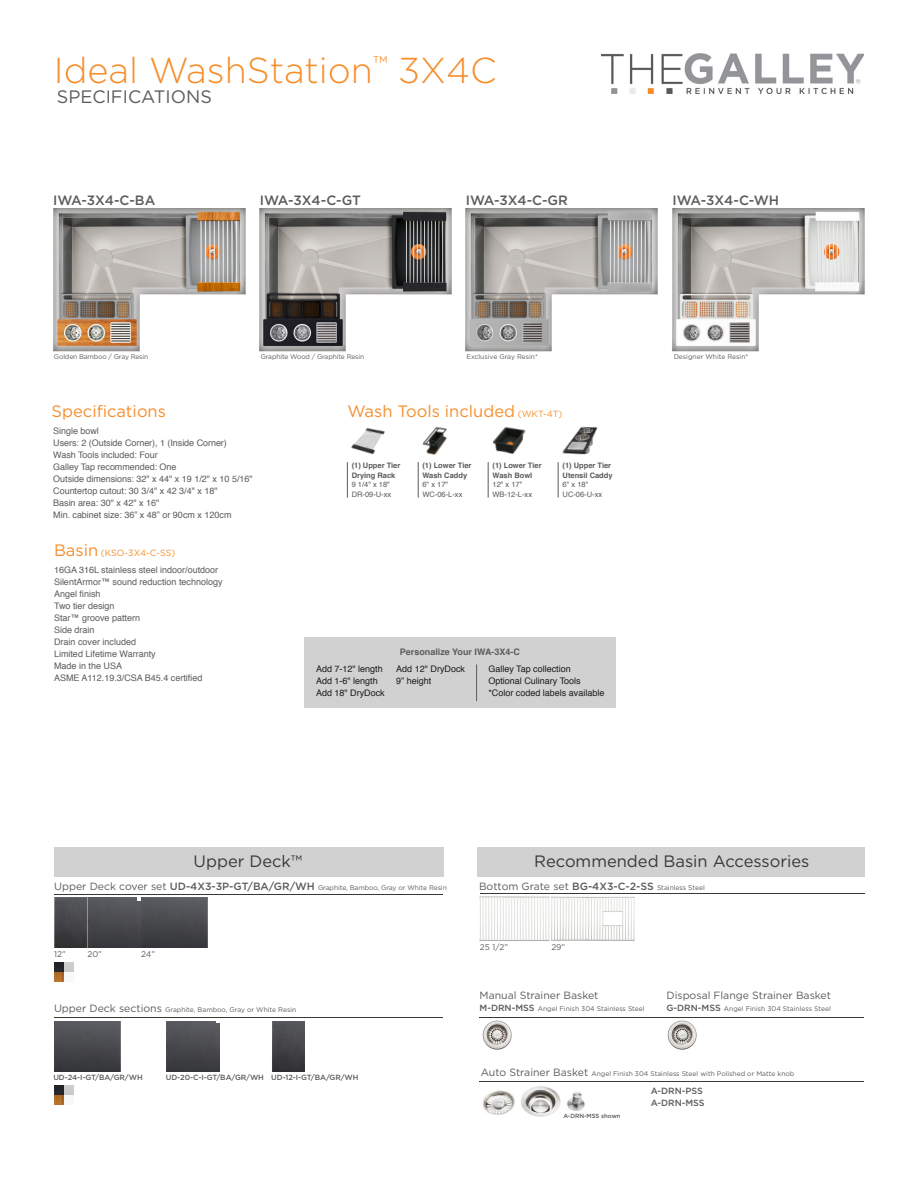
<style>
.page{position:relative;width:918px;height:1188px;background:#fff}
.page>*{position:absolute;margin:0;border:0;box-sizing:border-box;transform-origin:0 0}
.t1{font:300 36px "Gotham";color:#f68e2c}
.t2{font:18px "Gotham";color:#5a5b5a}
.t3{font:16.5px "Gotham";color:#f68e2c}
.t4{font:16.5px "Gotham";color:#383837}
.t5{font:500 13.5px "Gotham";color:#5a5b5a}
.t6{font:10.5px "Gotham";color:#5a5b5a}
.t7{font:9px/12px "Helvetica";color:#5a5b5a}
.t8{font:9px "Helvetica";color:#1c1b1b}
.t9{font:700 9px "Helvetica";color:#5c5c5c}
.t10{font:9px "Gotham";color:#f68e2c}
.t11{font:500 9px "Gotham";color:#5a5b5a}
.t12{font:8.25px "Gotham";color:#5a5b5a}
.t13{font:700 7.5px/9.8px "Helvetica";color:#5a5b5a}
.t14{font:7.5px "Helvetica";color:#5a5b5a}
.t15{font:500 7.5px "Gotham";letter-spacing:-.01em;color:#5a5b5a}
.t16{font:6.75px "Gotham";color:#5a5b5a}
.t17{font:6.75px "Gotham";letter-spacing:-.02em;color:#5a5b5a}
.t18{font:500 6px "Gotham";color:#57585a}
.s1{font-size:16.5px}
.s2{font-size:9px}
.s3{font-size:10.5px}
.s4{font-weight:500;font-size:10.5px}
.s5{font-weight:500}
.s6{font-size:6.75px}
.s7{font-weight:500;font-size:9px}
</style>
<div class="page">
<img style="left:602px;top:54px;width:262px;height:40px">
<hr style="left:418px;top:462px;width:1px;height:36px;background:#5a5b5a">
<hr style="left:488px;top:462px;width:1px;height:36px;background:#5a5b5a">
<hr style="left:558px;top:462px;width:1px;height:36px;background:#5a5b5a">
<img style="left:562px;top:426px;width:36px;height:29px">
<img style="left:422px;top:426px;width:25px;height:29px">
<img style="left:493px;top:427px;width:33px;height:27px">
<div style="left:304px;top:637px;width:311px;height:71px;background:#d1d1d1"></div>
<hr style="left:476px;top:665px;width:1px;height:36px;background:#5a5b5a">
<hr style="left:347px;top:462px;width:1px;height:36px;background:#5a5b5a">
<img style="left:351px;top:427px;width:34px;height:28px">
<img style="left:53px;top:208px;width:193px;height:144px">
<img style="left:259px;top:208px;width:193px;height:144px">
<img style="left:465px;top:208px;width:193px;height:144px">
<img style="left:672px;top:208px;width:193px;height:144px">
<div style="left:478px;top:847px;width:387px;height:30px;background:#d1d1d1"></div>
<div style="left:54px;top:847px;width:390px;height:30px;background:#d1d1d1"></div>
<img style="left:54px;top:898px;width:154px;height:50px">
<svg style="left:138px;top:897px;width:5px;height:4px"></svg>
<hr style="left:54px;top:894px;width:388px;height:1px;background:#383837">
<hr style="left:480px;top:894px;width:384px;height:1px;background:#383837">
<img style="left:480px;top:896px;width:154px;height:46px">
<img style="left:54px;top:1021px;width:67px;height:50px">
<img style="left:272px;top:1021px;width:33px;height:50px">
<img style="left:166px;top:1021px;width:53px;height:50px">
<hr style="left:54px;top:1017px;width:389px;height:1px;background:#383837">
<img style="left:482px;top:1020px;width:30px;height:30px">
<img style="left:482px;top:1086px;width:103px;height:31px">
<img style="left:667px;top:1020px;width:30px;height:30px">
<hr style="left:480px;top:1082px;width:384px;height:1px;background:#383837">
<hr style="left:480px;top:1017px;width:384px;height:1px;background:#383837">
<svg style="left:54px;top:963px;width:19px;height:19px"></svg>
<svg style="left:54px;top:1086px;width:19px;height:19px"></svg>
<p class="t1" style="left:54px;top:47px;width:444px">Ideal WashStation<sup>™</sup> 3X4C</p>
<p class="t2" style="left:57px;top:85px;width:156px">SPECIFICATIONS</p>
<p class="t5" style="left:53px;top:191px;width:104px">IWA-3X4-C-BA</p>
<p class="t5" style="left:260px;top:191px;width:103px">IWA-3X4-C-GT</p>
<p class="t5" style="left:466px;top:191px;width:104px">IWA-3X4-C-GR</p>
<p class="t5" style="left:672px;top:191px;width:108px">IWA-3X4-C-WH</p>
<p class="t17" style="left:54px;top:352px;width:96px">Golden Bamboo / Gray Resin</p>
<p class="t17" style="left:261px;top:352px;width:105px">Graphite Wood / Graphite Resin</p>
<p class="t16" style="left:467px;top:352px;width:73px">Exclusive Gray Resin*</p>
<p class="t16" style="left:674px;top:352px;width:76px">Designer White Resin*</p>
<p class="t3" style="left:52px;top:400px;width:116px">Specifications</p>
<p class="t7" style="left:53px;top:426px;width:47px">Single bowl</p>
<p class="t7" style="left:53px;top:438px;width:175px">Users: 2 (Outside Corner), 1 (Inside Corner)</p>
<p class="t7" style="left:53px;top:450px;width:106px">Wash Tools included: Four</p>
<p class="t7" style="left:53px;top:462px;width:125px">Galley Tap recommended: One</p>
<p class="t7" style="left:53px;top:474px;width:201px">Outside dimensions: 32" x 44" x 19 1/2" x 10 5/16"</p>
<p class="t7" style="left:53px;top:486px;width:166px">Countertop cutout: 30 3/4" x 42 3/4" x 18"</p>
<p class="t7" style="left:53px;top:498px;width:108px">Basin area: 30" x 42" x 16"</p>
<p class="t7" style="left:53px;top:510px;width:180px">Min. cabinet size: 36” x 48” or 90cm x 120cm</p>
<p class="t10" style="left:54px;top:547px;width:123px"><span class="s1">Basin</span> (KSO-3X4-C-SS)</p>
<p class="t7" style="left:54px;top:565px;width:166px">16GA 316L stainless steel indoor/outdoor</p>
<p class="t7" style="left:54px;top:577px;width:170px">SilentArmor™ sound reduction technology</p>
<p class="t7" style="left:54px;top:589px;width:48px">Angel finish</p>
<p class="t7" style="left:54px;top:601px;width:62px">Two tier design</p>
<p class="t7" style="left:54px;top:613px;width:88px">Star™ groove pattern</p>
<p class="t7" style="left:54px;top:625px;width:42px">Side drain</p>
<p class="t7" style="left:54px;top:637px;width:103px">Drain cover included<br>Limited Lifetime Warranty</p>
<p class="t7" style="left:54px;top:661px;width:70px">Made in the USA</p>
<p class="t7" style="left:54px;top:673px;width:150px">ASME A112.19.3/CSA B45.4 certified</p>
<p class="t3" style="left:348px;top:400px;width:216px">Wash Tools included <span class="s2">(WKT-4T)</span></p>
<p class="t13" style="left:352px;top:460px;width:50px">(1) Upper Tier<br>Drying Rack</p>
<p class="t14" style="left:352px;top:479px;width:40px">9 1/4" x 18"</p>
<p class="t14" style="left:352px;top:489px;width:41px">DR-09-U-xx</p>
<p class="t13" style="left:422px;top:460px;width:51px">(1) Lower Tier</p>
<p class="t13" style="left:422px;top:470px;width:46px">Wash Caddy</p>
<p class="t14" style="left:422px;top:479px;width:27px">6" x 17"</p>
<p class="t14" style="left:422px;top:489px;width:41px">WC-06-L-xx</p>
<p class="t13" style="left:493px;top:460px;width:51px">(1) Lower Tier<br>Wash Bowl</p>
<p class="t14" style="left:493px;top:479px;width:31px">12" x 17"</p>
<p class="t14" style="left:493px;top:489px;width:41px">WB-12-L-xx</p>
<p class="t13" style="left:563px;top:460px;width:52px">(1) Upper Tier<br>Utensil Caddy</p>
<p class="t14" style="left:563px;top:479px;width:27px">6" x 18"</p>
<p class="t14" style="left:563px;top:489px;width:41px">UC-06-U-xx</p>
<p class="t9" style="left:400px;top:645px;width:122px">Personalize Your IWA-3X4-C</p>
<p class="t8" style="left:316px;top:662px;width:68px">Add 7-12" length</p>
<p class="t8" style="left:316px;top:674px;width:63px">Add 1-6" length</p>
<p class="t8" style="left:316px;top:686px;width:70px">Add 18" DryDock</p>
<p class="t8" style="left:396px;top:662px;width:70px">Add 12" DryDock</p>
<p class="t8" style="left:396px;top:674px;width:37px">9” height</p>
<p class="t8" style="left:488px;top:662px;width:84px">Galley Tap collection</p>
<p class="t8" style="left:488px;top:674px;width:94px">Optional Culinary Tools</p>
<p class="t8" style="left:488px;top:686px;width:118px">*Color coded labels available</p>
<p class="t4" style="left:194px;top:850px;width:110px">Upper Deck™</p>
<p class="t4" style="left:534px;top:850px;width:277px">Recommended Basin Accessories</p>
<p class="t16" style="left:54px;top:883px;width:394px"><span class="s3">Upper Deck cover set</span> <span class="s4">UD-4X3-3P-GT/BA/GR/WH</span> Graphite, Bamboo, Gray or White Resin</p>
<p class="t6" style="left:479px;top:880px;width:227px">Bottom Grate set <span class="s5">BG-4X3-C-2-SS</span> <span class="s6">Stainless Steel</span></p>
<p class="t12" style="left:54px;top:949px;width:13px">12”</p>
<p class="t12" style="left:87px;top:949px;width:16px">20”</p>
<p class="t12" style="left:141px;top:949px;width:15px">24”</p>
<p class="t16" style="left:54px;top:1006px;width:244px"><span class="s3">Upper Deck sections</span> Graphite, Bamboo, Gray or White Resin</p>
<p class="t15" style="left:53px;top:1072px;width:91px">UD-24-I-GT/BA/GR/WH</p>
<p class="t15" style="left:166px;top:1072px;width:100px">UD-20-C-I-GT/BA/GR/WH</p>
<p class="t15" style="left:271px;top:1072px;width:89px">UD-12-I-GT/BA/GR/WH</p>
<p class="t12" style="left:480px;top:941px;width:30px">25 1/2”</p>
<p class="t12" style="left:551px;top:942px;width:15px">29”</p>
<p class="t6" style="left:480px;top:989px;width:121px">Manual Strainer Basket</p>
<p class="t16" style="left:480px;top:1005px;width:167px"><span class="s7">M-DRN-MSS</span> Angel Finish 304 Stainless Steel</p>
<p class="t6" style="left:666px;top:989px;width:166px">Disposal Flange Strainer Basket</p>
<p class="t16" style="left:666px;top:1005px;width:166px"><span class="s7">G-DRN-MSS</span> Angel Finish 304 Stainless Steel</p>
<p class="t16" style="left:481px;top:1069px;width:315px"><span class="s3">Auto Strainer Basket</span> Angel Finish 304 Stainless Steel with Polished or Matte knob</p>
<p class="t18" style="left:563px;top:1112px;width:59px">A-DRN-MSS shown</p>
<p class="t11" style="left:651px;top:1085px;width:54px">A-DRN-PSS</p>
<p class="t11" style="left:651px;top:1097px;width:55px">A-DRN-MSS</p>
</div>
